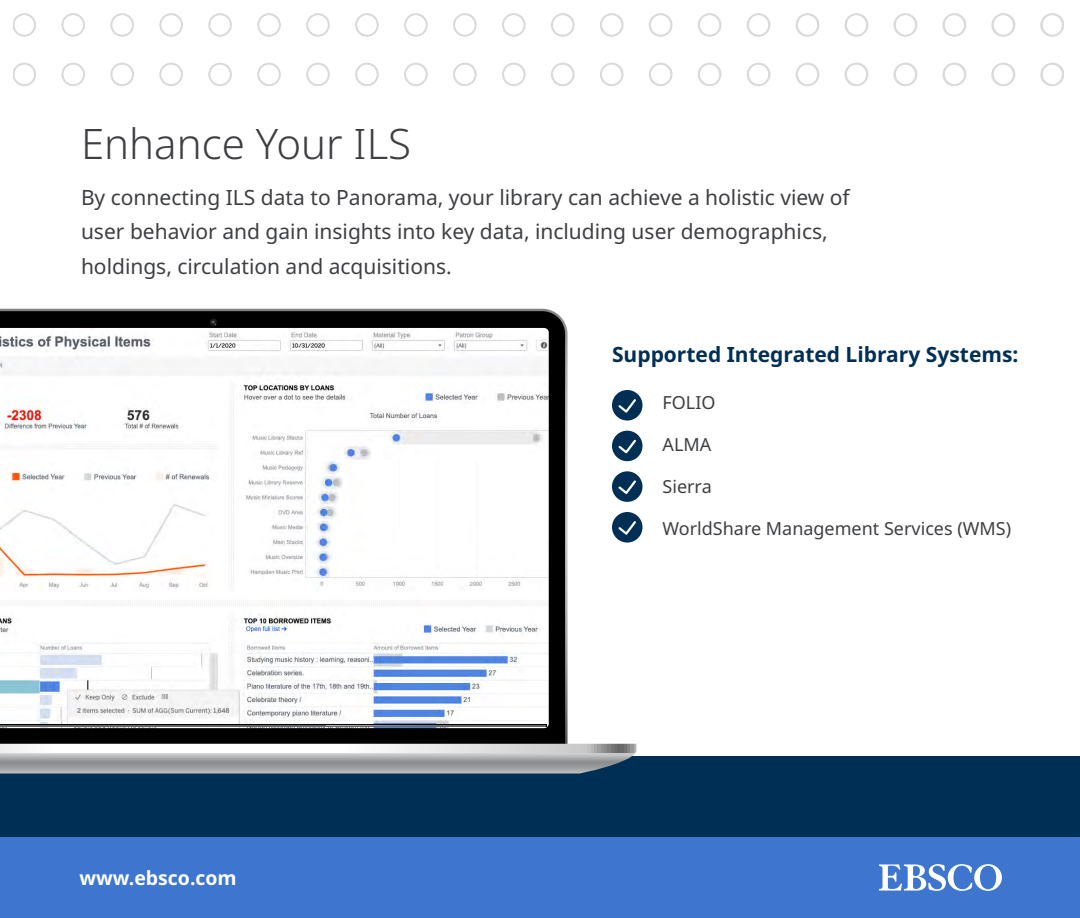
<style>
.page{position:relative;width:1080px;height:918px;background:#fff}
.page>*{position:absolute;margin:0;border:0;box-sizing:border-box;transform-origin:0 0}
.t1{font:300 42px "Noto Sans";color:#3d3f42}
.t2{font:21px/34.5px "Noto Sans";color:#3d3f42}
.t3{font:700 21px "Noto Sans";color:#002f56}
.t4{font:700 19.5px "Noto Sans";color:#fff}
.t5{font:18px "Noto Sans";color:#3d3f42}
</style>
<div class="page">
<div style="left:0;top:756px;width:1080px;height:81px;background:#002f56"></div>
<svg style="left:0;top:310px;width:566px;height:434px"></svg>
<hr style="left:0;top:725px;width:546px;height:1px;background:#666">
<svg style="left:210px;top:318px;width:7px;height:8px"></svg>
<svg style="left:326px;top:725px;width:105px;height:1px"></svg>
<svg style="left:0;top:744px;width:636px;height:30px"></svg>
<div style="left:0;top:837px;width:1080px;height:81px;background:#3e75cf"></div>
<div style="left:613px;top:391px;width:28px;height:28px;background:#002f56;border-radius:50%"></div>
<div style="left:612px;top:390px;width:31px;height:31px;border:2px solid #002f56;border-radius:50%"></div>
<svg style="left:616px;top:397px;width:22px;height:18px"></svg>
<div style="left:613px;top:432px;width:28px;height:28px;background:#002f56;border-radius:50%"></div>
<div style="left:612px;top:431px;width:31px;height:30px;border:2px solid #002f56;border-radius:50%"></div>
<svg style="left:616px;top:438px;width:22px;height:17px"></svg>
<div style="left:613px;top:472px;width:28px;height:29px;background:#002f56;border-radius:50%"></div>
<div style="left:612px;top:471px;width:31px;height:31px;border:2px solid #002f56;border-radius:50%"></div>
<svg style="left:616px;top:478px;width:22px;height:18px"></svg>
<div style="left:613px;top:513px;width:28px;height:28px;background:#002f56;border-radius:50%"></div>
<div style="left:612px;top:512px;width:31px;height:31px;border:2px solid #002f56;border-radius:50%"></div>
<svg style="left:616px;top:519px;width:22px;height:18px"></svg>
<svg style="left:879px;top:864px;width:123px;height:27px"></svg>
<svg style="left:14px;top:14px;width:1050px;height:72px"></svg>
<div style="left:14px;top:14px;width:22px;height:22px;border:2px solid #d9dadb;border-radius:50%"></div>
<div style="left:62px;top:14px;width:23px;height:22px;border:2px solid #d9dadb;border-radius:50%"></div>
<div style="left:111px;top:14px;width:23px;height:22px;border:2px solid #d9dadb;border-radius:50%"></div>
<div style="left:160px;top:14px;width:23px;height:22px;border:2px solid #d9dadb;border-radius:50%"></div>
<div style="left:209px;top:14px;width:23px;height:22px;border:2px solid #d9dadb;border-radius:50%"></div>
<div style="left:258px;top:14px;width:23px;height:22px;border:2px solid #d9dadb;border-radius:50%"></div>
<div style="left:307px;top:14px;width:23px;height:22px;border:2px solid #d9dadb;border-radius:50%"></div>
<div style="left:355px;top:14px;width:24px;height:22px;border:2px solid #d9dadb;border-radius:50%"></div>
<div style="left:404px;top:14px;width:24px;height:22px;border:2px solid #d9dadb;border-radius:50%"></div>
<div style="left:453px;top:14px;width:24px;height:22px;border:2px solid #d9dadb;border-radius:50%"></div>
<div style="left:502px;top:14px;width:24px;height:22px;border:2px solid #d9dadb;border-radius:50%"></div>
<div style="left:551px;top:14px;width:24px;height:22px;border:2px solid #d9dadb;border-radius:50%"></div>
<div style="left:600px;top:14px;width:24px;height:22px;border:2px solid #d9dadb;border-radius:50%"></div>
<div style="left:649px;top:14px;width:24px;height:22px;border:2px solid #d9dadb;border-radius:50%"></div>
<div style="left:698px;top:14px;width:24px;height:22px;border:2px solid #d9dadb;border-radius:50%"></div>
<div style="left:747px;top:14px;width:23px;height:22px;border:2px solid #d9dadb;border-radius:50%"></div>
<div style="left:796px;top:14px;width:23px;height:22px;border:2px solid #d9dadb;border-radius:50%"></div>
<div style="left:845px;top:14px;width:23px;height:22px;border:2px solid #d9dadb;border-radius:50%"></div>
<div style="left:894px;top:14px;width:23px;height:22px;border:2px solid #d9dadb;border-radius:50%"></div>
<div style="left:943px;top:14px;width:23px;height:22px;border:2px solid #d9dadb;border-radius:50%"></div>
<div style="left:992px;top:14px;width:23px;height:22px;border:2px solid #d9dadb;border-radius:50%"></div>
<div style="left:1041px;top:14px;width:23px;height:22px;border:2px solid #d9dadb;border-radius:50%"></div>
<div style="left:14px;top:63px;width:22px;height:23px;border:2px solid #d9dadb;border-radius:50%"></div>
<div style="left:62px;top:63px;width:23px;height:23px;border:2px solid #d9dadb;border-radius:50%"></div>
<div style="left:111px;top:63px;width:23px;height:23px;border:2px solid #d9dadb;border-radius:50%"></div>
<div style="left:160px;top:63px;width:23px;height:23px;border:2px solid #d9dadb;border-radius:50%"></div>
<div style="left:209px;top:63px;width:23px;height:23px;border:2px solid #d9dadb;border-radius:50%"></div>
<div style="left:258px;top:63px;width:23px;height:23px;border:2px solid #d9dadb;border-radius:50%"></div>
<div style="left:307px;top:63px;width:23px;height:23px;border:2px solid #d9dadb;border-radius:50%"></div>
<div style="left:355px;top:63px;width:24px;height:23px;border:2px solid #d9dadb;border-radius:50%"></div>
<div style="left:404px;top:63px;width:24px;height:23px;border:2px solid #d9dadb;border-radius:50%"></div>
<div style="left:453px;top:63px;width:24px;height:23px;border:2px solid #d9dadb;border-radius:50%"></div>
<div style="left:502px;top:63px;width:24px;height:23px;border:2px solid #d9dadb;border-radius:50%"></div>
<div style="left:551px;top:63px;width:24px;height:23px;border:2px solid #d9dadb;border-radius:50%"></div>
<div style="left:600px;top:63px;width:24px;height:23px;border:2px solid #d9dadb;border-radius:50%"></div>
<div style="left:649px;top:63px;width:24px;height:23px;border:2px solid #d9dadb;border-radius:50%"></div>
<div style="left:698px;top:63px;width:24px;height:23px;border:2px solid #d9dadb;border-radius:50%"></div>
<div style="left:747px;top:63px;width:23px;height:23px;border:2px solid #d9dadb;border-radius:50%"></div>
<div style="left:796px;top:63px;width:23px;height:23px;border:2px solid #d9dadb;border-radius:50%"></div>
<div style="left:845px;top:63px;width:23px;height:23px;border:2px solid #d9dadb;border-radius:50%"></div>
<div style="left:894px;top:63px;width:23px;height:23px;border:2px solid #d9dadb;border-radius:50%"></div>
<div style="left:943px;top:63px;width:23px;height:23px;border:2px solid #d9dadb;border-radius:50%"></div>
<div style="left:992px;top:63px;width:23px;height:23px;border:2px solid #d9dadb;border-radius:50%"></div>
<div style="left:1041px;top:63px;width:23px;height:23px;border:2px solid #d9dadb;border-radius:50%"></div>
<h1 class="t1" style="left:81px;top:114px;width:332px">Enhance Your ILS</h1>
<p class="t2" style="left:81px;top:180px;width:770px">By connecting ILS data to Panorama, your library can achieve a holistic view of user behavior and gain insights into key data, including user demographics, holdings, circulation and acquisitions.</p>
<p class="t4" style="left:80px;top:864px;width:159px">www.ebsco.com</p>
<p class="t3" style="left:612px;top:339px;width:408px">Supported Integrated Library Systems:</p>
<p class="t5" style="left:663px;top:390px;width:54px">FOLIO</p>
<p class="t5" style="left:663px;top:432px;width:50px">ALMA</p>
<p class="t5" style="left:663px;top:474px;width:51px">Sierra</p>
<p class="t5" style="left:663px;top:516px;width:350px">WorldShare Management Services (WMS)</p>
</div>
